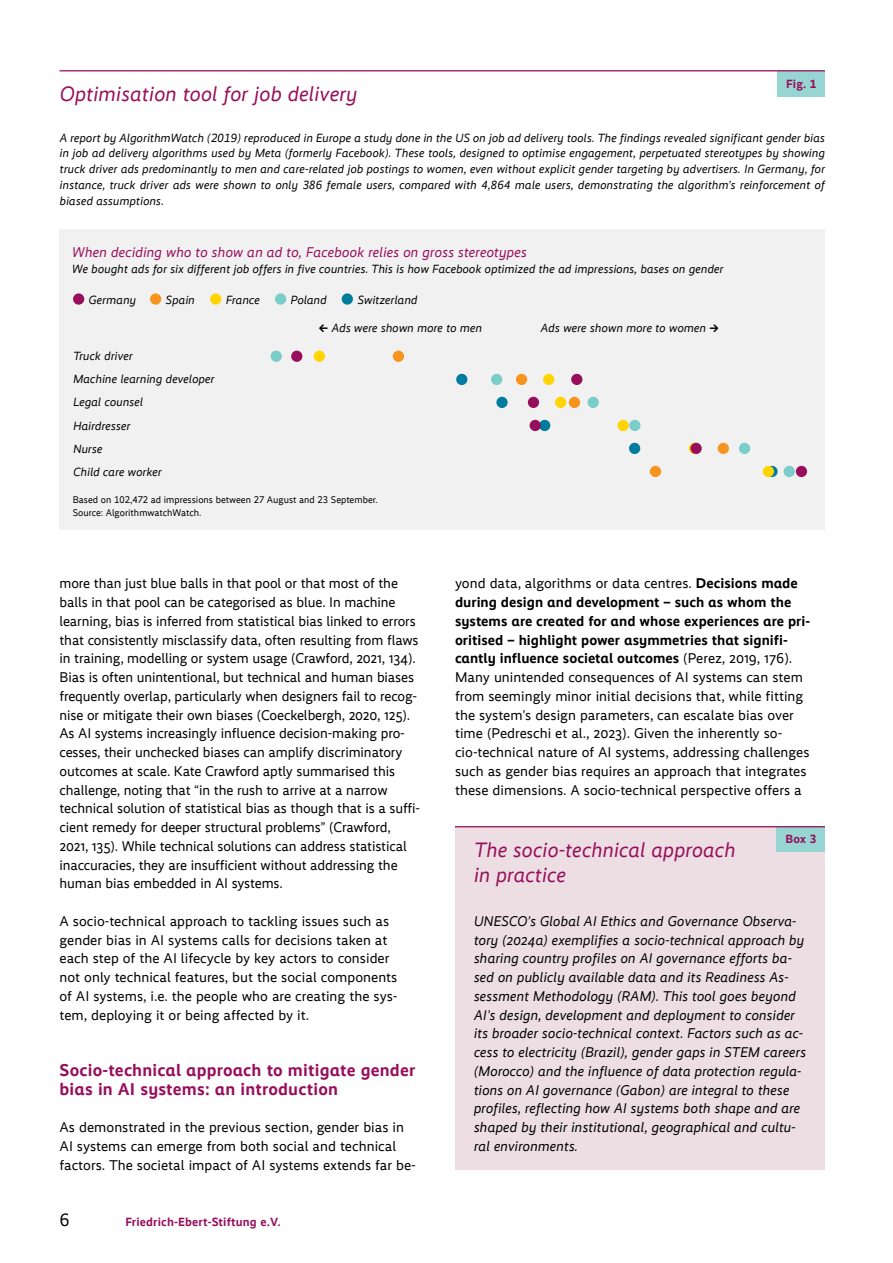
<style>
.page{position:relative;width:893px;height:1263px;background:#fff}
.page>*{position:absolute;margin:0;border:0;box-sizing:border-box;transform-origin:0 0}
.t1{font:italic 21px/25.2px "Ebert";color:#970f5c}
.t2{font:18px "Ebert";color:#000}
.t3{font:700 17.25px/18.8px "Ebert";letter-spacing:.01em;color:#970f5c}
.t4{font:14.25px/18.8px "Ebert";letter-spacing:-.01em;color:#000}
.t5{font:italic 14.25px/18.8px "Ebert";color:#000}
.t6{font:italic 14.25px "Ebert";color:#970f5c}
.t7{font:italic 12px/23.2px "Ebert";color:#000;text-align:justify}
.t8{font:700 12px "Ebert";letter-spacing:.01em;color:#970f5c}
.t9{font:9.75px/12.8px "Ebert";color:#000}
.s1{font-family:"Ebert Headline";font-style:normal}
.s2{font-weight:700}
</style>
<div class="page">
<div style="left:60px;top:230px;width:765px;height:300px;background:#f1f1f2"></div>
<div style="left:778px;top:71px;width:47px;height:25px;background:#96d5d2"></div>
<hr style="left:60px;top:70px;width:765px;height:1px;background:#970f5c">
<svg style="left:766px;top:466px;width:12px;height:11px"></svg>
<div style="left:271px;top:351px;width:11px;height:11px;background:#7acdc8;border-radius:50%"></div>
<div style="left:491px;top:374px;width:11px;height:11px;background:#7acdc8;border-radius:50%"></div>
<div style="left:588px;top:397px;width:11px;height:11px;background:#7acdc8;border-radius:50%"></div>
<div style="left:629px;top:420px;width:11px;height:11px;background:#7acdc8;border-radius:50%"></div>
<div style="left:739px;top:443px;width:11px;height:11px;background:#7acdc8;border-radius:50%"></div>
<div style="left:784px;top:466px;width:11px;height:11px;background:#7acdc8;border-radius:50%"></div>
<div style="left:291px;top:351px;width:11px;height:11px;background:#970f5c;border-radius:50%"></div>
<div style="left:73px;top:293px;width:11px;height:12px;background:#970f5c;border-radius:50%"></div>
<div style="left:314px;top:351px;width:11px;height:11px;background:#ffd400;border-radius:50%"></div>
<div style="left:543px;top:374px;width:11px;height:11px;background:#ffd400;border-radius:50%"></div>
<div style="left:555px;top:397px;width:11px;height:11px;background:#ffd400;border-radius:50%"></div>
<div style="left:617px;top:420px;width:12px;height:11px;background:#ffd400;border-radius:50%"></div>
<div style="left:689px;top:443px;width:11px;height:11px;background:#ffd400;border-radius:50%"></div>
<div style="left:763px;top:466px;width:11px;height:11px;background:#ffd400;border-radius:50%"></div>
<div style="left:393px;top:351px;width:11px;height:11px;background:#f7941e;border-radius:50%"></div>
<div style="left:150px;top:293px;width:11px;height:12px;background:#f7941e;border-radius:50%"></div>
<div style="left:516px;top:374px;width:11px;height:11px;background:#f7941e;border-radius:50%"></div>
<div style="left:569px;top:397px;width:11px;height:11px;background:#f7941e;border-radius:50%"></div>
<div style="left:650px;top:466px;width:11px;height:11px;background:#f7941e;border-radius:50%"></div>
<div style="left:718px;top:443px;width:11px;height:11px;background:#f7941e;border-radius:50%"></div>
<div style="left:456px;top:374px;width:11px;height:11px;background:#007c9e;border-radius:50%"></div>
<div style="left:496px;top:397px;width:12px;height:11px;background:#007c9e;border-radius:50%"></div>
<div style="left:342px;top:293px;width:11px;height:12px;background:#007c9e;border-radius:50%"></div>
<div style="left:539px;top:420px;width:11px;height:11px;background:#007c9e;border-radius:50%"></div>
<div style="left:629px;top:443px;width:11px;height:11px;background:#007c9e;border-radius:50%"></div>
<div style="left:530px;top:420px;width:11px;height:11px;background:#970f5c;border-radius:50%"></div>
<div style="left:796px;top:466px;width:11px;height:11px;background:#970f5c;border-radius:50%"></div>
<div style="left:690px;top:443px;width:12px;height:11px;background:#970f5c;border-radius:50%"></div>
<div style="left:528px;top:397px;width:11px;height:11px;background:#970f5c;border-radius:50%"></div>
<div style="left:571px;top:374px;width:11px;height:11px;background:#970f5c;border-radius:50%"></div>
<div style="left:210px;top:293px;width:11px;height:12px;background:#ffd400;border-radius:50%"></div>
<div style="left:275px;top:293px;width:11px;height:12px;background:#7acdc8;border-radius:50%"></div>
<div style="left:455px;top:826px;width:370px;height:344px;background:#ecdee3"></div>
<div style="left:777px;top:826px;width:48px;height:26px;background:#96d5d2"></div>
<hr style="left:455px;top:826px;width:370px;height:1px;background:#970f5c">
<p class="t8" style="left:786px;top:77px;width:32px">Fig. 1</p>
<h1 class="t1" style="left:60px;top:81px;width:299px">Optimisation tool for job delivery</h1>
<p class="t7" style="left:60px;top:130px;width:767px;line-height:15.8px">A report by AlgorithmWatch (2019) reproduced in Europe a study done in the US on job ad delivery tools. The findings revealed significant gender bias in job ad delivery algorithms used by Meta (formerly Facebook). These tools, designed to optimise engagement, perpetuated stereotypes by showing truck driver ads predominantly to men and care-related job postings to women, even without explicit gender targeting by advertisers. In Germany, for instance, truck driver ads were shown to only 386 female users, compared with 4,864 male users, demonstrating the algorithm’s reinforcement of biased assumptions.</p>
<p class="t6" style="left:72px;top:244px;width:456px">When deciding who to show an ad to, Facebook relies on gross stereotypes</p>
<p class="t7" style="left:72px;top:257px;width:653px">We bought ads for six different job offers in five countries. This is how Facebook optimized the ad impressions, bases on gender</p>
<p class="t7" style="left:89px;top:288px;width:49px">Germany</p>
<p class="t7" style="left:165px;top:288px;width:31px">Spain</p>
<p class="t7" style="left:226px;top:288px;width:36px">France</p>
<p class="t7" style="left:290px;top:288px;width:38px">Poland</p>
<p class="t7" style="left:357px;top:288px;width:62px">Switzerland</p>
<p class="t7" style="left:319px;top:317px;width:165px"><span class="s1">←</span> Ads were shown more to men</p>
<p class="t7" style="left:541px;top:317px;width:180px">Ads were shown more to women <span class="s1">→</span></p>
<p class="t7" style="left:73px;top:344px;width:143px;text-align:left">Truck driver<br>Machine learning developer<br>Legal counsel<br>Hairdresser<br>Nurse<br>Child care worker</p>
<p class="t9" style="left:73px;top:494px;width:307px">Based on 102,472 ad impressions between 27 August and 23 September.<br>Source: AlgorithmwatchWatch.</p>
<p class="t4" style="left:60px;top:574px;width:362px">more than just blue balls in that pool or that most of the balls in that pool can be categorised as blue. In machine learning, bias is inferred from statistical bias linked to errors that consistently misclassify data, often resulting from flaws in training, modelling or system usage (Crawford, 2021, 134).<br>Bias is often unintentional, but technical and human biases frequently overlap, particularly when designers fail to recog&shy;nise or mitigate their own biases (Coeckelbergh, 2020, 125).<br>As AI systems increasingly influence decision-making pro&shy;cesses, their unchecked biases can amplify discriminatory outcomes at scale. Kate Crawford aptly summarised this challenge, noting that “in the rush to arrive at a narrow technical solution of statistical bias as though that is a suffi&shy;cient remedy for deeper structural problems” (Crawford, 2021, 135). While technical solutions can address statistical inaccuracies, they are insufficient without addressing the human bias embedded in AI systems.</p>
<p class="t4" style="left:60px;top:912px;width:339px">A socio-technical approach to tackling issues such as gender bias in AI systems calls for decisions taken at each step of the AI lifecycle by key actors to consider not only technical features, but the social components of AI systems, i.e. the people who are creating the sys&shy;tem, deploying it or being affected by it.</p>
<p class="t3" style="left:60px;top:1061px;width:357px">Socio-technical approach to mitigate gender bias in AI systems: an introduction</p>
<p class="t4" style="left:60px;top:1118px;width:358px">As demonstrated in the previous section, gender bias in<br>AI systems can emerge from both social and technical factors. The societal impact of AI systems extends far be-</p>
<p class="t2" style="left:60px;top:1209px;width:11px">6</p>
<p class="t8" style="left:125px;top:1215px;width:157px">Friedrich-Ebert-Stiftung e.V.</p>
<p class="t4" style="left:455px;top:574px;width:357px">yond data, algorithms or data centres. <span class="s2">Decisions made during design and development – such as whom the systems are created for and whose experiences are pri&shy;oritised – highlight power asymmetries that signifi&shy;cantly influence societal outcomes</span> (Perez, 2019, 176).<br>Many unintended consequences of AI systems can stem from seemingly minor initial decisions that, while fitting the system’s design parameters, can escalate bias over time (Pedreschi et al., 2023). Given the inherently so&shy;cio-technical nature of AI systems, addressing challenges such as gender bias requires an approach that integrates these dimensions. A socio-technical perspective offers a</p>
<p class="t8" style="left:785px;top:832px;width:33px">Box 3</p>
<h1 class="t1" style="left:474px;top:837px;width:263px">The socio-technical approach in practice</h1>
<p class="t5" style="left:474px;top:912px;width:334px">UNESCO’s Global AI Ethics and Governance Observa&shy;tory (2024a) exemplifies a socio-technical approach by sharing country profiles on AI governance efforts ba&shy;sed on publicly available data and its Readiness As&shy;sessment Methodology (RAM). This tool goes beyond AI’s design, development and deployment to consider its broader socio-technical context. Factors such as ac&shy;cess to electricity (Brazil), gender gaps in STEM careers (Morocco) and the influence of data protection regula&shy;tions on AI governance (Gabon) are integral to these profiles, reflecting how AI systems both shape and are shaped by their institutional, geographical and cultu&shy;ral environments.</p>
</div>
